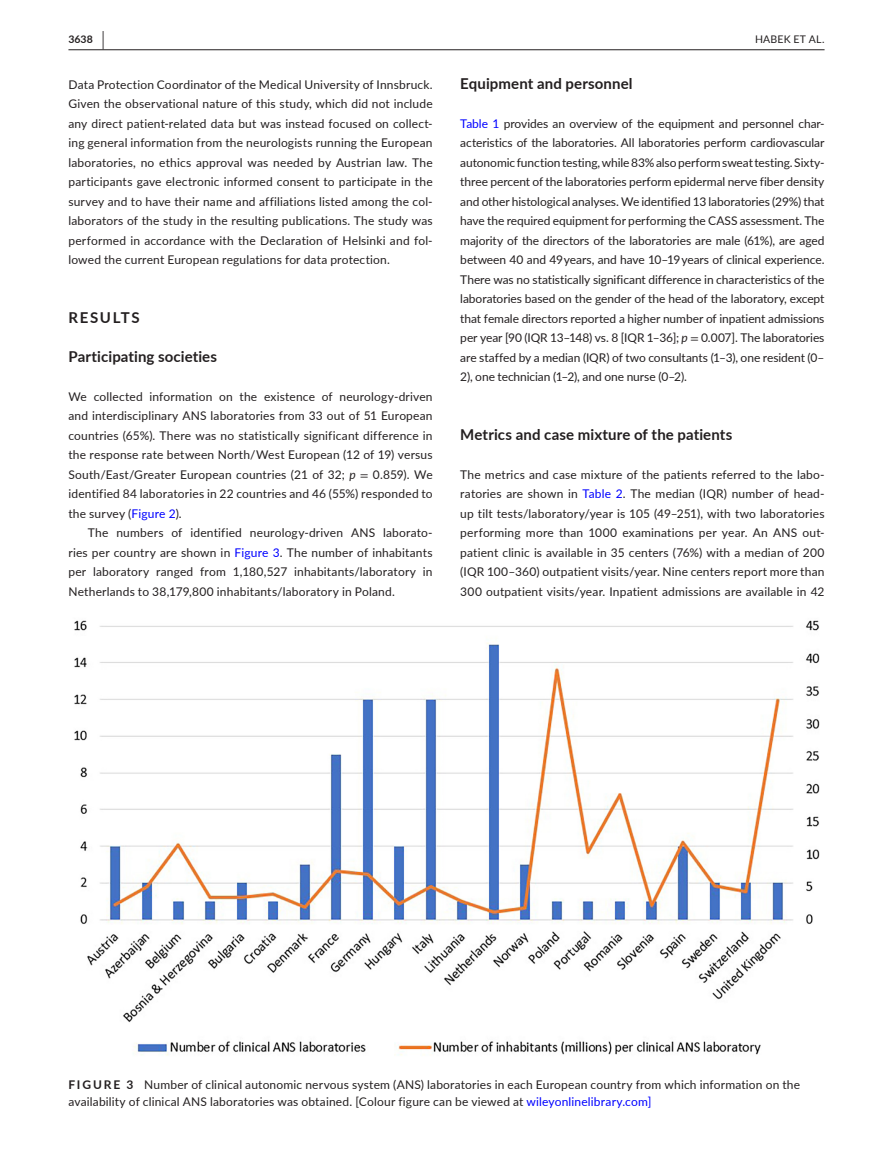
<style>
.page{position:relative;width:893px;height:1174px;background:#fff}
.page>*{position:absolute;margin:0;border:0;box-sizing:border-box;transform-origin:0 0}
.t1{font:700 15px "Lato";letter-spacing:.005em;color:#231f20}
.t2{font:700 15px "Lato";letter-spacing:.105em;color:#231f20}
.t3{font:12px/19.5px "Lato";letter-spacing:.015em;color:#231f20;text-align:justify}
.t4{font:10.5px "Lato";letter-spacing:.025em;color:#231f20}
.t5{font:700 10.5px "Lato";color:#231f20}
.s1{font-size:19.5px}
.s2{color:#00f}
.s3{font-style:italic}
.s4{font-family:"STIX"}
.s5{font-weight:700}
</style>
<div class="page">
<hr style="left:68px;top:49px;width:756px;height:1px;background:#231f20">
<img style="left:74px;top:620px;width:746px;height:436px">
<p class="t5" style="left:68px;top:31px;width:37px">3638 <span class="s1">|</span></p>
<p class="t4" style="left:755px;top:31px;width:71px">HABEK ET AL.</p>
<p class="t3" style="left:68px;top:74px;width:366px">Data Protection Coordinator of the Medical University of Innsbruck.<br>Given the observational nature of this study, which did not include any direct patient-related data but was instead focused on collect&shy;ing general information from the neurologists running the European laboratories, no ethics approval was needed by Austrian law. The participants gave electronic informed consent to participate in the survey and to have their name and affiliations listed among the col&shy;laborators of the study in the resulting publications. The study was performed in accordance with the Declaration of Helsinki and fol&shy;lowed the current European regulations for data protection.</p>
<p class="t1" style="left:460px;top:72px;width:174px">Equipment and personnel</p>
<p class="t3" style="left:460px;top:113px;width:366px"><span class="s2">Table 1</span> provides an overview of the equipment and personnel char&shy;acteristics of the laboratories. All laboratories perform cardiovascular autonomic function testing, while 83% also perform sweat testing. Sixty&shy;three percent of the laboratories perform epidermal nerve fiber density and other histological analyses. We identified 13 laboratories (29%) that have the required equipment for performing the CASS assessment. The majority of the directors of the laboratories are male (61%), are aged between 40 and 49 years, and have 10–19 years of clinical experience.<br>There was no statistically significant difference in characteristics of the laboratories based on the gender of the head of the laboratory, except that female directors reported a higher number of inpatient admissions per year [90 (IQR 13–148) vs. 8 [IQR 1–36]; <span class="s3">p</span> <span class="s4">=</span> 0.007]. The laboratories are staffed by a median (IQR) of two consultants (1–3), one resident (0– 2), one technician (1–2), and one nurse (0–2).</p>
<p class="t2" style="left:68px;top:306px;width:73px">RESULTS</p>
<p class="t1" style="left:68px;top:345px;width:150px">Participating societies</p>
<p class="t3" style="left:68px;top:386px;width:366px">We collected information on the existence of neurology-driven and interdisciplinary ANS laboratories from 33 out of 51 European countries (65%). There was no statistically significant difference in the response rate between North/West European (12 of 19) versus South/East/Greater European countries (21 of 32; <span class="s3">p</span> <span class="s4">=</span> 0.859). We identified 84 laboratories in 22 countries and 46 (55%) responded to the survey (<span class="s2">Figure 2</span>).</p>
<p class="t3" style="left:68px;top:522px;width:366px;text-indent:20px">The numbers of identified neurology-driven ANS laborato&shy;ries per country are shown in <span class="s2">Figure 3</span>. The number of inhabitants per laboratory ranged from 1,180,527 inhabitants/laboratory in Netherlands to 38,179,800 inhabitants/laboratory in Poland.</p>
<p class="t1" style="left:460px;top:423px;width:274px">Metrics and case mixture of the patients</p>
<p class="t3" style="left:460px;top:464px;width:366px">The metrics and case mixture of the patients referred to the labo&shy;ratories are shown in <span class="s2">Table 2</span>. The median (IQR) number of head&shy;up tilt tests/laboratory/year is 105 (49–251), with two laboratories performing more than 1000 examinations per year. An ANS out&shy;patient clinic is available in 35 centers (76%) with a median of 200 (IQR 100–360) outpatient visits/year. Nine centers report more than 300 outpatient visits/year. Inpatient admissions are available in 42</p>
<p class="t3" style="left:68px;top:1076px;width:733px;line-height:16.5px"><span class="s5">FIGURE 3</span> Number of clinical autonomic nervous system (ANS) laboratories in each European country from which information on the availability of clinical ANS laboratories was obtained. [Colour figure can be viewed at <span class="s2">wileyonlinelibrary.com]</span></p>
</div>
